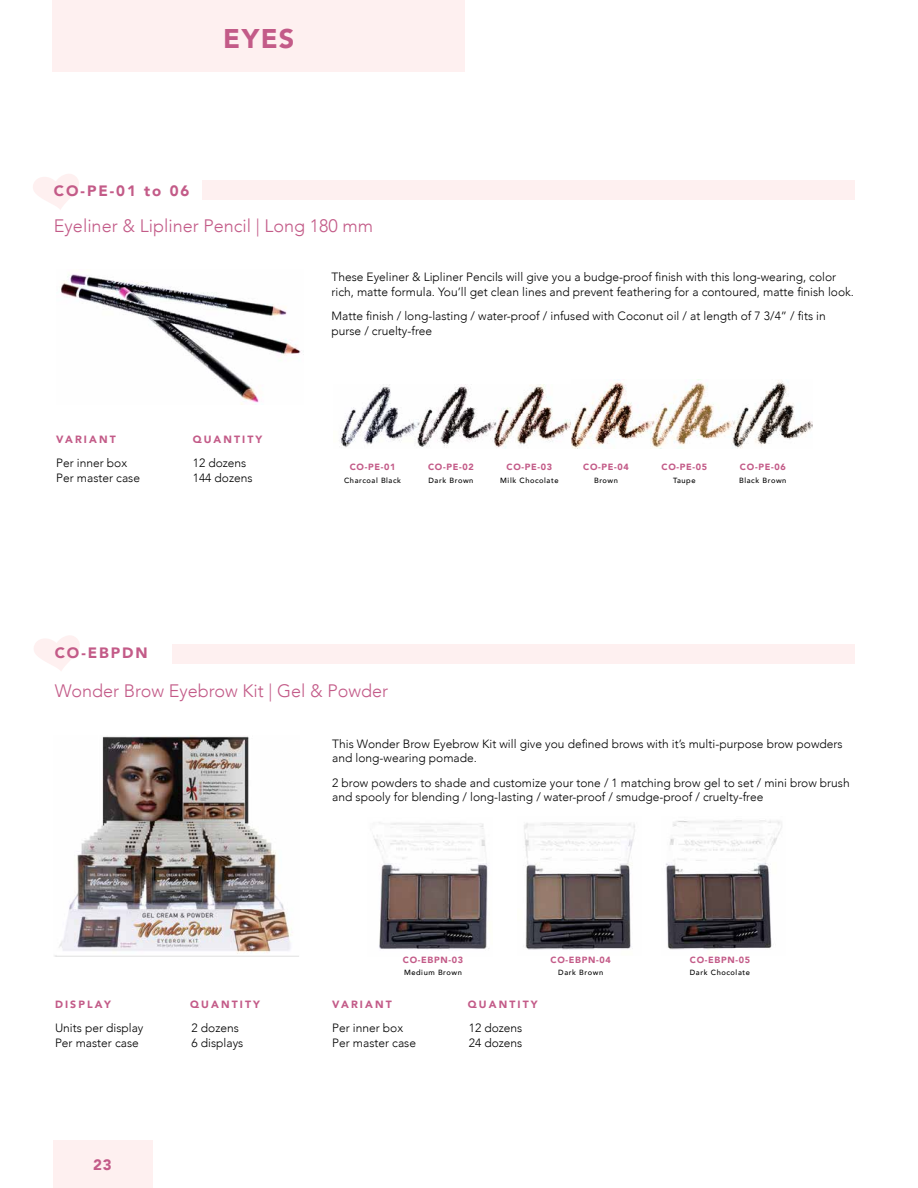
<style>
.page{position:relative;width:918px;height:1188px;background:#fff}
.page>*{position:absolute;margin:0;border:0;box-sizing:border-box;transform-origin:0 0}
.t1{font:900 27px "Avenir";color:#c35b88}
.t2{font:300 18px "Avenir";color:#c35b88}
.t3{font:900 15px "Avenir";letter-spacing:.13em;color:#c35b88}
.t4{font:300 12px/14.4px "Avenir";color:#000}
.t5{font:900 10.5px "Avenir";letter-spacing:.2em;color:#c35b88}
.t6{font:900 9px "Avenir";letter-spacing:.075em;color:#c35b88}
.t7{font:500 7.5px "Avenir";letter-spacing:.075em;color:#000}
</style>
<div class="page">
<div style="left:53px;top:1141px;width:100px;height:47px;background:#fef0f0"></div>
<div style="left:52px;top:0;width:413px;height:72px;background:#fef0f0"></div>
<div style="left:172px;top:644px;width:683px;height:19px;background:#fef0f0"></div>
<svg style="left:34px;top:635px;width:46px;height:36px"></svg>
<img style="left:373px;top:822px;width:116px;height:127px">
<img style="left:524px;top:822px;width:111px;height:128px">
<img style="left:666px;top:820px;width:116px;height:130px">
<img style="left:54px;top:736px;width:245px;height:221px">
<div style="left:203px;top:181px;width:652px;height:19px;background:#fef0f0"></div>
<svg style="left:33px;top:174px;width:46px;height:36px"></svg>
<img style="left:61px;top:274px;width:240px;height:131px">
<img style="left:340px;top:384px;width:231px;height:64px">
<img style="left:571px;top:380px;width:241px;height:68px">
<h1 class="t1" style="left:223px;top:15px;width:73px">EYES</h1>
<p class="t3" style="left:54px;top:178px;width:137px">CO-PE-01 to 06</p>
<h2 class="t2" style="left:54px;top:215px;width:321px">Eyeliner &amp; Lipliner Pencil | Long 180 mm</h2>
<p class="t4" style="left:331px;top:270px;width:524px">These Eyeliner &amp; Lipliner Pencils will give you a budge-proof finish with this long-wearing, color rich, matte formula. You’ll get clean lines and prevent feathering for a contoured, matte finish look.</p>
<p class="t4" style="left:331px;top:309px;width:496px">Matte finish / long-lasting / water-proof / infused with Coconut oil / at length of 7 3/4” / fits in purse / cruelty-free</p>
<p class="t5" style="left:56px;top:430px;width:61px">VARIANT</p>
<p class="t5" style="left:193px;top:431px;width:71px">QUANTITY</p>
<p class="t4" style="left:56px;top:456px;width:72px">Per inner box</p>
<p class="t4" style="left:193px;top:456px;width:55px">12 dozens</p>
<p class="t4" style="left:56px;top:470px;width:85px">Per master case</p>
<p class="t4" style="left:193px;top:470px;width:61px">144 dozens</p>
<p class="t6" style="left:350px;top:459px;width:47px">CO-PE-01</p>
<p class="t6" style="left:428px;top:459px;width:47px">CO-PE-02</p>
<p class="t6" style="left:507px;top:459px;width:47px">CO-PE-03</p>
<p class="t6" style="left:583px;top:459px;width:47px">CO-PE-04</p>
<p class="t6" style="left:662px;top:459px;width:47px">CO-PE-05</p>
<p class="t6" style="left:740px;top:459px;width:47px">CO-PE-06</p>
<p class="t7" style="left:344px;top:474px;width:59px">Charcoal Black</p>
<p class="t7" style="left:428px;top:474px;width:46px">Dark Brown</p>
<p class="t7" style="left:500px;top:474px;width:60px">Milk Chocolate</p>
<p class="t7" style="left:594px;top:474px;width:25px">Brown</p>
<p class="t7" style="left:673px;top:474px;width:24px">Taupe</p>
<p class="t7" style="left:739px;top:474px;width:49px">Black Brown</p>
<p class="t3" style="left:55px;top:640px;width:95px">CO-EBPDN</p>
<h2 class="t2" style="left:55px;top:680px;width:335px">Wonder Brow Eyebrow Kit | Gel &amp; Powder</h2>
<p class="t4" style="left:332px;top:736px;width:512px">This Wonder Brow Eyebrow Kit will give you defined brows with it’s multi-purpose brow powders and long-wearing pomade.</p>
<p class="t4" style="left:332px;top:776px;width:519px">2 brow powders to shade and customize your tone / 1 matching brow gel to set / mini brow brush and spooly for blending / long-lasting / water-proof / smudge-proof / cruelty-free</p>
<p class="t6" style="left:403px;top:952px;width:62px">CO-EBPN-03</p>
<p class="t6" style="left:551px;top:952px;width:62px">CO-EBPN-04</p>
<p class="t6" style="left:690px;top:952px;width:62px">CO-EBPN-05</p>
<p class="t7" style="left:404px;top:966px;width:59px">Medium Brown</p>
<p class="t7" style="left:558px;top:966px;width:46px">Dark Brown</p>
<p class="t7" style="left:690px;top:966px;width:62px">Dark Chocolate</p>
<p class="t5" style="left:55px;top:996px;width:57px">DISPLAY</p>
<p class="t5" style="left:190px;top:996px;width:71px">QUANTITY</p>
<p class="t5" style="left:468px;top:996px;width:71px">QUANTITY</p>
<p class="t4" style="left:55px;top:1021px;width:90px">Units per display</p>
<p class="t4" style="left:192px;top:1021px;width:49px">2 dozens</p>
<p class="t4" style="left:55px;top:1036px;width:85px">Per master case</p>
<p class="t4" style="left:192px;top:1036px;width:53px">6 displays</p>
<p class="t5" style="left:332px;top:996px;width:61px">VARIANT</p>
<p class="t4" style="left:332px;top:1021px;width:72px">Per inner box</p>
<p class="t4" style="left:469px;top:1021px;width:55px">12 dozens</p>
<p class="t4" style="left:332px;top:1036px;width:85px">Per master case</p>
<p class="t4" style="left:469px;top:1036px;width:55px">24 dozens</p>
<p class="t3" style="left:93px;top:1152px;width:20px">23</p>
</div>
